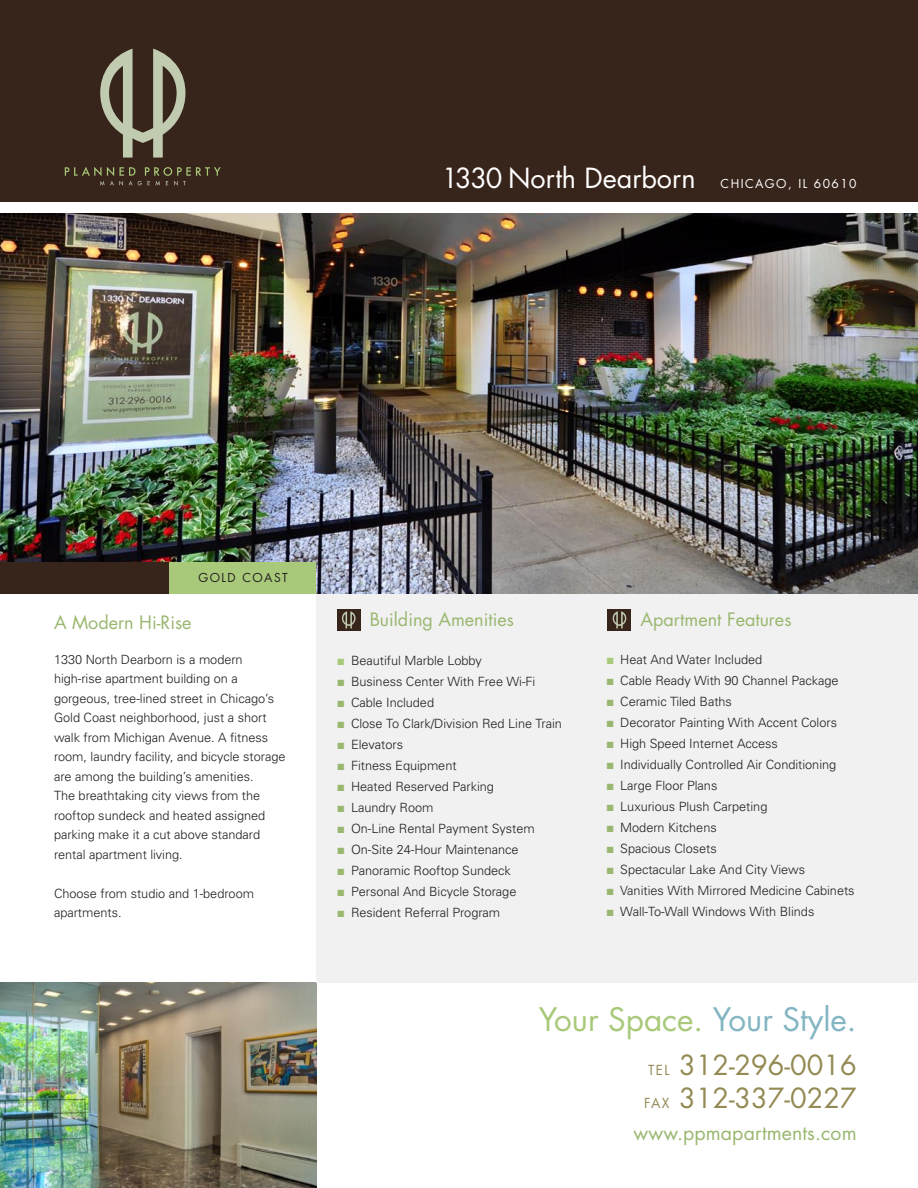
<style>
.page{position:relative;width:918px;height:1188px;background:#fff}
.page>*{position:absolute;margin:0;border:0;box-sizing:border-box;transform-origin:0 0}
.t1{font:31.5px "Futura";color:#a9c97a}
.t2{font:27px "Futura";color:#948a54}
.t3{font:27px "Futura";color:#fff}
.t4{font:19.5px "Futura";letter-spacing:.005em;color:#99b76f}
.t5{font:18px "Futura";color:#99b76f}
.t6{font:300 12.75px/19.5px "Univers";letter-spacing:-.005em;color:#221e1f}
.t7{font:12px "Futura";letter-spacing:.12em;color:#fff}
.t8{font:12px "Futura";letter-spacing:.12em;color:#221e1f}
.s1{color:#a9c97a}
.s2{color:#99b76f}
.s3{color:#83b5c3}
.s4{font-size:13.5px}
</style>
<div class="page">
<img style="left:0;top:982px;width:317px;height:206px">
<div style="left:316px;top:593px;width:602px;height:389px;background:#f1f1f2"></div>
<img style="left:0;top:213px;width:918px;height:380px">
<div style="left:0;top:0;width:918px;height:202px;background:#37241a"></div>
<svg style="left:100px;top:49px;width:85px;height:109px"></svg>
<svg style="left:65px;top:167px;width:156px;height:19px"></svg>
<div style="left:337px;top:609px;width:24px;height:22px;background:#37241a"></div>
<svg style="left:342px;top:611px;width:14px;height:17px"></svg>
<div style="left:608px;top:609px;width:23px;height:22px;background:#37241a"></div>
<svg style="left:613px;top:611px;width:13px;height:17px"></svg>
<div style="left:0;top:562px;width:316px;height:31px;background:#37241a"></div>
<div style="left:170px;top:562px;width:146px;height:31px;background:#a9c97a"></div>
<p class="t3" style="left:442px;top:160px;width:255px">1330 North Dearborn</p>
<p class="t7" style="left:721px;top:175px;width:138px">CHICAGO, IL 60610</p>
<p class="t8" style="left:199px;top:570px;width:91px">GOLD COAST</p>
<p class="t5" style="left:54px;top:610px;width:139px">A Modern Hi-Rise</p>
<p class="t6" style="left:54px;top:649px;width:190px">1330 North Dearborn is a modern</p>
<p class="t6" style="left:54px;top:669px;width:185px">high-rise apartment building on a</p>
<p class="t6" style="left:54px;top:688px;width:222px">gorgeous, tree-lined street in Chicago’s<br>Gold Coast neighborhood, just a short</p>
<p class="t6" style="left:54px;top:727px;width:233px">walk from Michigan Avenue. A fitness room, laundry facility, and bicycle storage are among the building’s amenities.</p>
<p class="t6" style="left:54px;top:786px;width:208px">The breathtaking city views from the</p>
<p class="t6" style="left:54px;top:805px;width:213px">rooftop sundeck and heated assigned</p>
<p class="t6" style="left:54px;top:825px;width:208px">parking make it a cut above standard</p>
<p class="t6" style="left:54px;top:844px;width:130px">rental apartment living.</p>
<p class="t6" style="left:54px;top:883px;width:202px">Choose from studio and 1-bedroom</p>
<p class="t6" style="left:54px;top:903px;width:69px">apartments.</p>
<p class="t5" style="left:370px;top:607px;width:146px">Building Amenities</p>
<p class="t5" style="left:640px;top:607px;width:153px">Apartment Features</p>
<p class="t6" style="left:338px;top:650px;width:146px"><span class="s1">■</span> Beautiful Marble Lobby</p>
<p class="t6" style="left:338px;top:671px;width:199px"><span class="s2">■</span> Business Center With Free Wi-Fi</p>
<p class="t6" style="left:338px;top:692px;width:98px"><span class="s2">■</span> Cable Included</p>
<p class="t6" style="left:338px;top:713px;width:226px"><span class="s2">■</span> Close To Clark/Division Red Line Train</p>
<p class="t6" style="left:338px;top:734px;width:67px"><span class="s2">■</span> Elevators</p>
<p class="t6" style="left:338px;top:755px;width:121px"><span class="s2">■</span> Fitness Equipment</p>
<p class="t6" style="left:338px;top:776px;width:158px"><span class="s2">■</span> Heated Reserved Parking</p>
<p class="t6" style="left:338px;top:797px;width:97px"><span class="s2">■</span> Laundry Room</p>
<p class="t6" style="left:338px;top:818px;width:199px"><span class="s2">■</span> On-Line Rental Payment System</p>
<p class="t6" style="left:338px;top:839px;width:183px"><span class="s2">■</span> On-Site 24-Hour Maintenance</p>
<p class="t6" style="left:338px;top:860px;width:175px"><span class="s2">■</span> Panoramic Rooftop Sundeck</p>
<p class="t6" style="left:338px;top:881px;width:180px"><span class="s2">■</span> Personal And Bicycle Storage</p>
<p class="t6" style="left:338px;top:902px;width:164px"><span class="s2">■</span> Resident Referral Program</p>
<p class="t6" style="left:607px;top:649px;width:157px"><span class="s1">■</span> Heat And Water Included</p>
<p class="t6" style="left:607px;top:670px;width:233px"><span class="s2">■</span> Cable Ready With 90 Channel Package</p>
<p class="t6" style="left:607px;top:691px;width:127px"><span class="s2">■</span> Ceramic Tiled Baths</p>
<p class="t6" style="left:607px;top:712px;width:232px"><span class="s2">■</span> Decorator Painting With Accent Colors</p>
<p class="t6" style="left:607px;top:733px;width:173px"><span class="s2">■</span> High Speed Internet Access</p>
<p class="t6" style="left:607px;top:754px;width:231px"><span class="s2">■</span> Individually Controlled Air Conditioning</p>
<p class="t6" style="left:607px;top:775px;width:112px"><span class="s2">■</span> Large Floor Plans</p>
<p class="t6" style="left:607px;top:796px;width:162px"><span class="s2">■</span> Luxurious Plush Carpeting</p>
<p class="t6" style="left:607px;top:817px;width:112px"><span class="s2">■</span> Modern Kitchens</p>
<p class="t6" style="left:607px;top:838px;width:111px"><span class="s2">■</span> Spacious Closets</p>
<p class="t6" style="left:607px;top:859px;width:200px"><span class="s2">■</span> Spectacular Lake And City Views</p>
<p class="t6" style="left:607px;top:880px;width:249px"><span class="s2">■</span> Vanities With Mirrored Medicine Cabinets</p>
<p class="t6" style="left:607px;top:901px;width:209px"><span class="s2">■</span> Wall-To-Wall Windows With Blinds</p>
<p class="t1" style="left:539px;top:998px;width:319px">Your Space. <span class="s3">Your Style.</span></p>
<p class="t2" style="left:648px;top:1047px;width:210px"><span class="s4">TEL</span> 312-296-0016</p>
<p class="t2" style="left:644px;top:1079px;width:214px"><span class="s4">FAX</span> 312-337-0227</p>
<p class="t4" style="left:634px;top:1119px;width:225px">www.ppmapartments.com</p>
</div>
